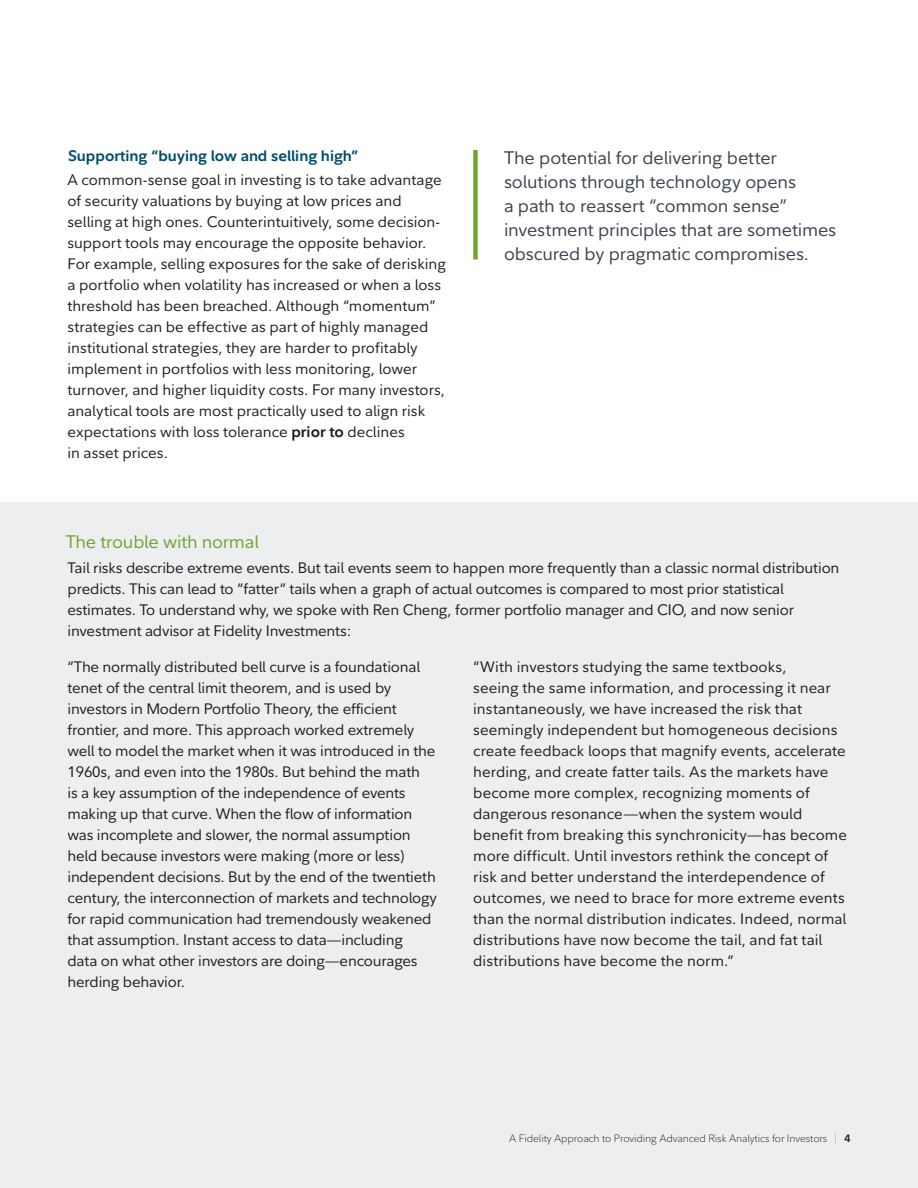
<style>
.page{position:relative;width:918px;height:1188px;background:#fff}
.page>*{position:absolute;margin:0;border:0;box-sizing:border-box;transform-origin:0 0}
.Body_Text{font:18px/24px "Fidelity Sans";letter-spacing:-.01em;color:#3c4451}
.Top_Level_heading{font:18px "Fidelity Sans";letter-spacing:-.01em;color:#73a432}
.Body_Text-2{font:15px/21px "Fidelity Sans";letter-spacing:-.005em;color:#231f20}
.Second_Level_heading{font:700 15px "Fidelity Sans";color:#004f6b}
.t1{font:300 10.5px "Fidelity Sans";letter-spacing:-.01em;color:#231f20}
.s1{font-weight:700}
.s2{font-weight:200}
</style>
<div class="page">
<div style="left:0;top:502px;width:918px;height:686px;background:#eceef0"></div>
<div style="left:473px;top:150px;width:5px;height:110px;background:#73a432"></div>
<p class="Second_Level_heading" style="left:68px;top:146px;width:292px">Supporting “buying low and selling high”</p>
<p class="Body_Text-2" style="left:68px;top:169px;width:380px">A common-sense goal in investing is to take advantage of security valuations by buying at low prices and selling at high ones. Counterintuitively, some decision&shy;support tools may encourage the opposite behavior.<br>For example, selling exposures for the sake of derisking a portfolio when volatility has increased or when a loss threshold has been breached. Although “momentum” strategies can be effective as part of highly managed institutional strategies, they are harder to profitably implement in portfolios with less monitoring, lower turnover, and higher liquidity costs. For many investors, analytical tools are most practically used to align risk expectations with loss tolerance <span class="s1">prior to</span> declines<br>in asset prices.</p>
<p class="Body_Text" style="left:504px;top:145px;width:334px">The potential for delivering better solutions through technology opens<br>a path to reassert “common sense” investment principles that are sometimes obscured by pragmatic compromises.</p>
<p class="Top_Level_heading" style="left:66px;top:530px;width:195px">The trouble with normal</p>
<p class="Body_Text-2" style="left:68px;top:558px;width:773px">Tail risks describe extreme events. But tail events seem to happen more frequently than a classic normal distribution predicts. This can lead to “fatter” tails when a graph of actual outcomes is compared to most prior statistical estimates. To understand why, we spoke with Ren Cheng, former portfolio manager and CIO, and now senior investment advisor at Fidelity Investments:</p>
<p class="Body_Text-2" style="left:68px;top:656px;width:371px">“The normally distributed bell curve is a foundational tenet of the central limit theorem, and is used by investors in Modern Portfolio Theory, the efficient frontier, and more. This approach worked extremely well to model the market when it was introduced in the 1960s, and even into the 1980s. But behind the math<br>is a key assumption of the independence of events making up that curve. When the flow of information was incomplete and slower, the normal assumption held because investors were making (more or less) independent decisions. But by the end of the twentieth century, the interconnection of markets and technology for rapid communication had tremendously weakened that assumption. Instant access to data—including<br>data on what other investors are doing—encourages herding behavior.</p>
<p class="Body_Text-2" style="left:473px;top:656px;width:375px">“With investors studying the same textbooks,<br>seeing the same information, and processing it near instantaneously, we have increased the risk that seemingly independent but homogeneous decisions create feedback loops that magnify events, accelerate herding, and create fatter tails. As the markets have become more complex, recognizing moments of dangerous resonance—when the system would benefit from breaking this synchronicity—has become more difficult. Until investors rethink the concept of risk and better understand the interdependence of outcomes, we need to brace for more extreme events than the normal distribution indicates. Indeed, normal distributions have now become the tail, and fat tail distributions have become the norm.”</p>
<p class="t1" style="left:509px;top:1131px;width:343px">A Fidelity Approach to Providing Advanced Risk Analytics for Investors <span class="s2">|</span> <span class="s1">4</span></p>
</div>
